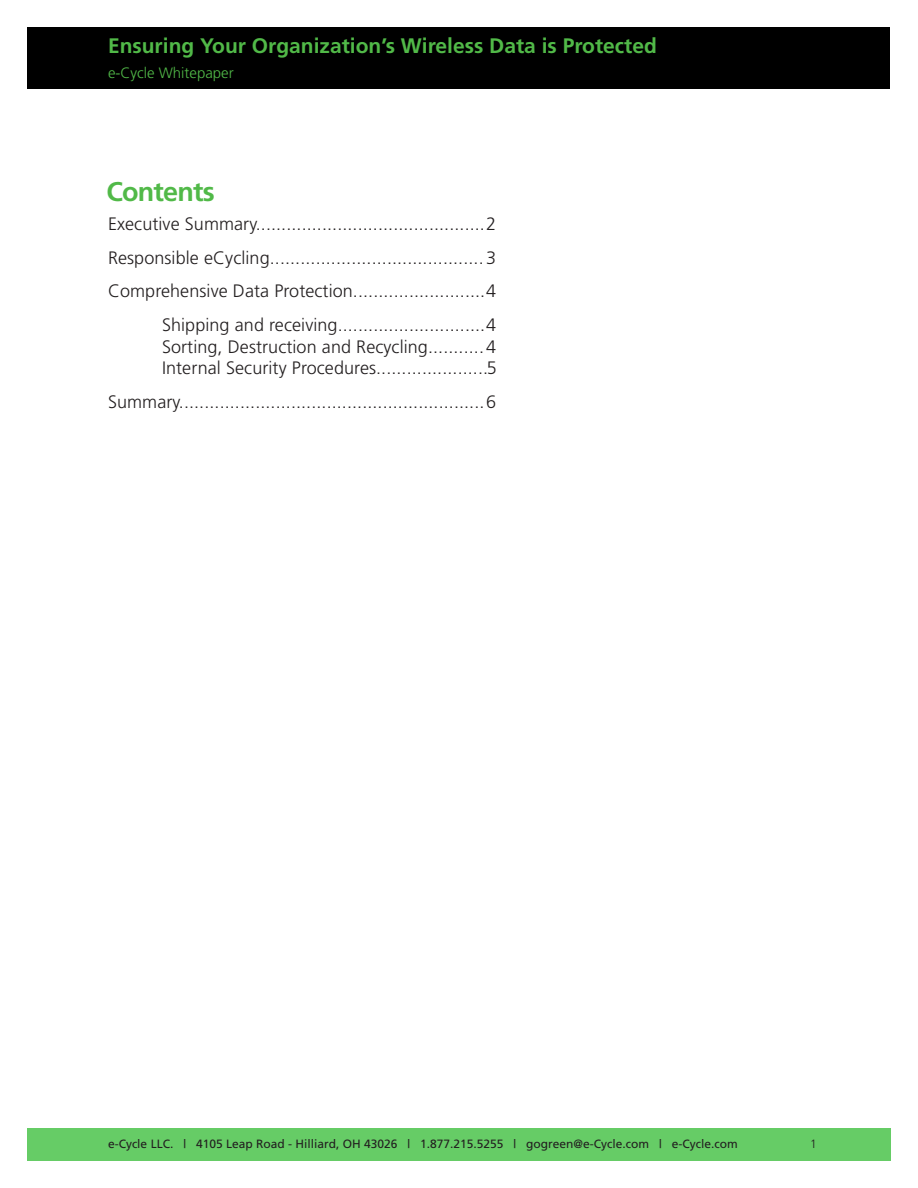
<style>
.page{position:relative;width:918px;height:1188px;background:#fff}
.page>*{position:absolute;margin:0;border:0;box-sizing:border-box;transform-origin:0 0}
.t1{font:700 27px "Frutiger";letter-spacing:-.03em;color:#51b948}
.t2{font:700 21px "Frutiger";color:#51b948}
.Intro_text_1{font:300 18px/21.6px "Frutiger";letter-spacing:.005em;color:#231f20;text-align:justify}
.t3{font:300 15px "Frutiger";color:#51b948}
.t4{font:12px "Frutiger";color:#231f20}
.t5{font:300 12px "Frutiger";color:#231f20}
</style>
<div class="page">
<div style="left:27px;top:27px;width:863px;height:62px;background:#000"></div>
<div style="left:27px;top:1129px;width:864px;height:32px;background:#6c6"></div>
<p class="t2" style="left:108px;top:33px;width:550px">Ensuring Your Organization’s Wireless Data is Protected</p>
<p class="t3" style="left:108px;top:65px;width:127px">e-Cycle Whitepaper</p>
<p class="t1" style="left:106px;top:176px;width:110px">Contents</p>
<p class="Intro_text_1" style="left:108px;top:213px;width:390px">Executive Summary.............................................2</p>
<p class="Intro_text_1" style="left:108px;top:247px;width:390px">Responsible eCycling..........................................3</p>
<p class="Intro_text_1" style="left:108px;top:280px;width:390px">Comprehensive Data Protection..........................4</p>
<p class="Intro_text_1" style="left:162px;top:314px;width:336px">Shipping and receiving.............................4<br>Sorting, Destruction and Recycling...........4<br>Internal Security Procedures......................5</p>
<p class="Intro_text_1" style="left:108px;top:391px;width:390px">Summary............................................................6</p>
<p class="t4" style="left:108px;top:1137px;width:631px">e-Cycle LLC. | 4105 Leap Road - Hilliard, OH 43026 | 1.877.215.5255 | gogreen@e-Cycle.com | e-Cycle.com</p>
<p class="t5" style="left:810px;top:1138px;width:8px">1</p>
</div>
